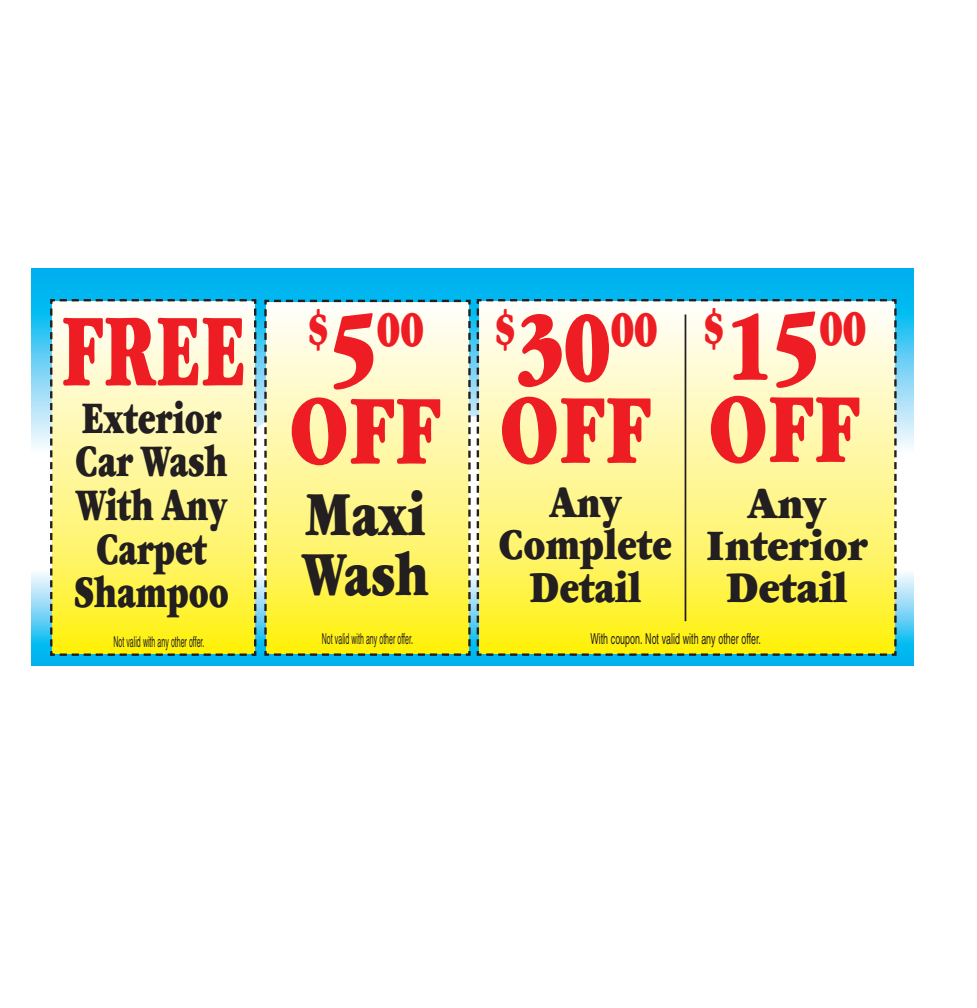
<style>
.page{position:relative;width:977px;height:1008px;background:#fff}
.page>*{position:absolute;margin:0;border:0;box-sizing:border-box;transform-origin:0 0}
.t1{font:900 108.5px "Garamond";color:#ee1d23;scale:.61 1}
.t2{font:900 103.77px "Garamond";color:#ee1d23;scale:.7 1}
.t3{font:900 65.62px/60.6px "Garamond";color:#231f20;scale:.74 1}
.t4{font:900 51.98px "Garamond";color:#ee1d23;scale:.7 1}
.t5{font:900 47.25px/43.6px "Garamond";color:#231f20;text-align:center;scale:.7 1}
.t6{font:900 46.02px/42.5px "Garamond";color:#231f20;text-align:center;scale:.79 1}
.t7{font:900 45.5px/42px "Garamond";color:#231f20;text-align:center;scale:.87 1}
.t8{font:15.05px "Helvetica";color:#231f20;scale:.46 1}
.t9{font:15.05px "Helvetica";color:#231f20;scale:.59 1}
.s1{font-size:103.77px}
</style>
<div class="page">
<svg style="left:31px;top:269px;width:883px;height:179px;background:#16b9f0"></svg>
<svg style="left:31px;top:573px;width:883px;height:93px;background:#22bcf1"></svg>
<div style="left:258px;top:527px;width:62px;height:63px;background:#fff;border-radius:50%"></div>
<div style="left:248px;top:419px;width:62px;height:62px;background:#fff;border-radius:50%"></div>
<svg style="left:263px;top:298px;width:634px;height:359px;background:#f8f494"></svg>
<svg style="left:49px;top:298px;width:208px;height:359px;background:#f6f292"></svg>
<hr style="left:684px;top:314px;width:2px;height:307px;background:#231f20">
<h1 class="t1" style="left:61px;top:315px;width:304px">FREE</h1>
<h3 class="t5" style="left:74px;top:401px;width:223px">Exterior<br>Car Wash<br>With Any<br>Carpet<br>Shampoo</h3>
<p class="t8" style="left:113px;top:636px;width:199px">Not valid with any other offer.</p>
<h3 class="t4" style="left:306px;top:313px;width:169px">$<span class="s1">5</span>00</h3>
<h2 class="t2" style="left:289px;top:396px;width:218px">OFF</h2>
<h3 class="t4" style="left:493px;top:312px;width:236px">$<span class="s1">30</span>00</h3>
<h2 class="t2" style="left:499px;top:395px;width:218px">OFF</h2>
<h3 class="t3" style="left:302px;top:490px;width:173px">Maxi<br>Wash</h3>
<h3 class="t6" style="left:498px;top:486px;width:221px">Any<br>Complete<br>Detail</h3>
<h3 class="t4" style="left:702px;top:311px;width:236px">$<span class="s1">15</span>00</h3>
<h2 class="t2" style="left:708px;top:394px;width:218px">OFF</h2>
<h3 class="t7" style="left:705px;top:488px;width:188px">Any<br>Interior<br>Detail</h3>
<p class="t8" style="left:322px;top:633px;width:199px">Not valid with any other offer.</p>
<p class="t9" style="left:590px;top:633px;width:290px">With coupon. Not valid with any other offer.</p>
</div>
